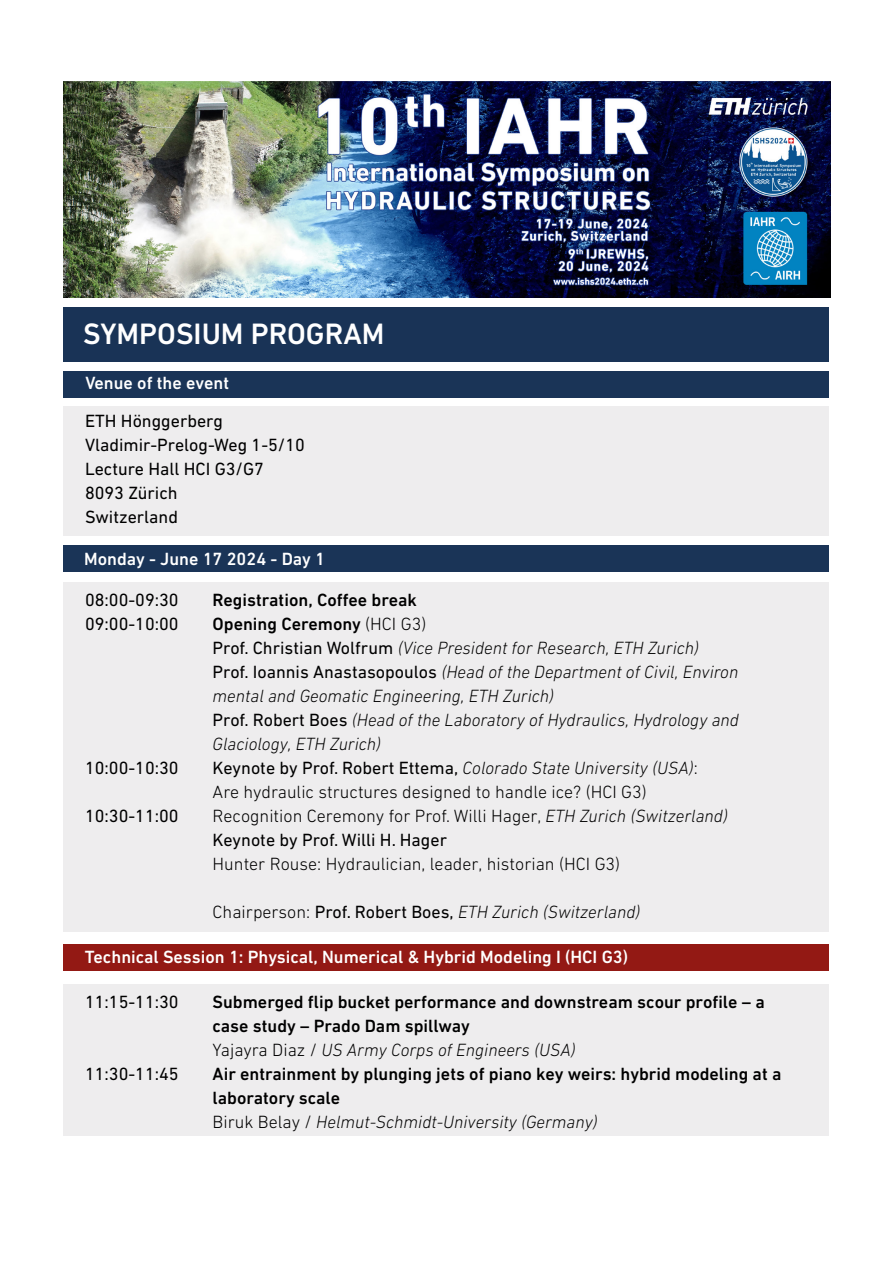
<style>
.page{position:relative;width:893px;height:1263px;background:#fff}
.page>*{position:absolute;margin:0;border:0;box-sizing:border-box;transform-origin:0 0}
.t1{font:500 30px "DIN Next W1 G";color:#fff}
.t2{font:italic 300 18px/24px "DIN Next W1 G";color:#000}
.t3{font:500 18px/24px "DIN Next W1 G";color:#000}
.t4{font:300 18px/24px "DIN Next W1 G";color:#000}
.t5{font:18px/24px "DIN Next W1 G";color:#000}
.t6{font:500 18px "DIN Next W1 G";color:#fff}
.s1{font-weight:500;font-style:normal}
.s2{font-style:normal}
.s3{font-weight:400;font-style:normal}
.s4{font-weight:400}
.s5{font-style:italic}
.s6{font-weight:300}
.s7{font-weight:300;font-style:italic}
</style>
<div class="page">
<div style="left:64px;top:582px;width:765px;height:350px;background:#eeedee"></div>
<div style="left:64px;top:406px;width:765px;height:130px;background:#eeedee"></div>
<div style="left:64px;top:984px;width:765px;height:151px;background:#eeedee"></div>
<img style="left:63px;top:82px;width:767px;height:216px">
<div style="left:64px;top:307px;width:765px;height:54px;background:#193356"></div>
<div style="left:64px;top:545px;width:765px;height:27px;background:#1a3457"></div>
<div style="left:64px;top:944px;width:765px;height:27px;background:#931914"></div>
<div style="left:64px;top:371px;width:765px;height:26px;background:#1a3457"></div>
<h1 class="t1" style="left:83px;top:316px;width:303px">SYMPOSIUM PROGRAM</h1>
<p class="t6" style="left:85px;top:373px;width:145px">Venue of the event</p>
<p class="t5" style="left:85px;top:409px;width:221px">ETH Hönggerberg<br>Vladimir-Prelog-Weg 1-5/10<br>Lecture Hall HCI G3/G7<br>8093 Zürich<br>Switzerland</p>
<p class="t6" style="left:84px;top:548px;width:242px">Monday - June 17 2024 - Day 1</p>
<p class="t5" style="left:85px;top:588px;width:95px">08:00-09:30</p>
<p class="t3" style="left:213px;top:588px;width:206px">Registration, Coffee break</p>
<p class="t5" style="left:85px;top:612px;width:95px">09:00-10:00</p>
<p class="t2" style="left:213px;top:612px;width:528px"><span class="s1">Opening Ceremony</span> <span class="s2">(HCI G3)<br></span><span class="s3">Prof. Christian Wolfrum</span> (Vice President for Research, ETH Zurich)<br><span class="s3">Prof. Ioannis Anastasopoulos</span> (Head of the Department of Civil, Environ mental and Geomatic Engineering, ETH Zurich)<br><span class="s3">Prof. Robert Boes</span> (Head of the Laboratory of Hydraulics, Hydrology and Glaciology, ETH Zurich)</p>
<p class="t5" style="left:85px;top:756px;width:95px">10:00-10:30</p>
<p class="t4" style="left:213px;top:756px;width:487px"><span class="s4">Keynote by Prof. Robert Ettema,</span> <span class="s5">Colorado State University (USA)</span>:<br>Are hydraulic structures designed to handle ice? (HCI G3)</p>
<p class="t5" style="left:85px;top:804px;width:95px">10:30-11:00</p>
<p class="t4" style="left:213px;top:804px;width:517px">Recognition Ceremony for Prof. Willi Hager, <span class="s5">ETH Zurich (Switzerland)<br></span><span class="s4">Keynote by Prof. Willi H. Hager</span></p>
<p class="t4" style="left:213px;top:852px;width:409px">Hunter Rouse: Hydraulician, leader, historian (HCI G3)</p>
<p class="t2" style="left:213px;top:900px;width:429px"><span class="s2">Chairperson:</span> <span class="s3">Prof. Robert Boes,</span> ETH Zurich (Switzerland)</p>
<p class="t6" style="left:85px;top:946px;width:545px">Technical Session 1: Physical, Numerical &amp; Hybrid Modeling I (HCI G3)</p>
<p class="t5" style="left:85px;top:989px;width:95px">11:15-11:30</p>
<p class="t3" style="left:213px;top:989px;width:554px">Submerged flip bucket performance and downstream scour profile – a case study – Prado Dam spillway<br><span class="s6">Yajayra Diaz /</span> <span class="s7">US Army Corps of Engineers (USA)</span></p>
<p class="t5" style="left:85px;top:1061px;width:95px">11:30-11:45</p>
<p class="t3" style="left:213px;top:1061px;width:570px">Air entrainment by plunging jets of piano key weirs: hybrid modeling at a laboratory scale<br><span class="s6">Biruk Belay /</span> <span class="s7">Helmut-Schmidt-University (Germany)</span></p>
</div>
